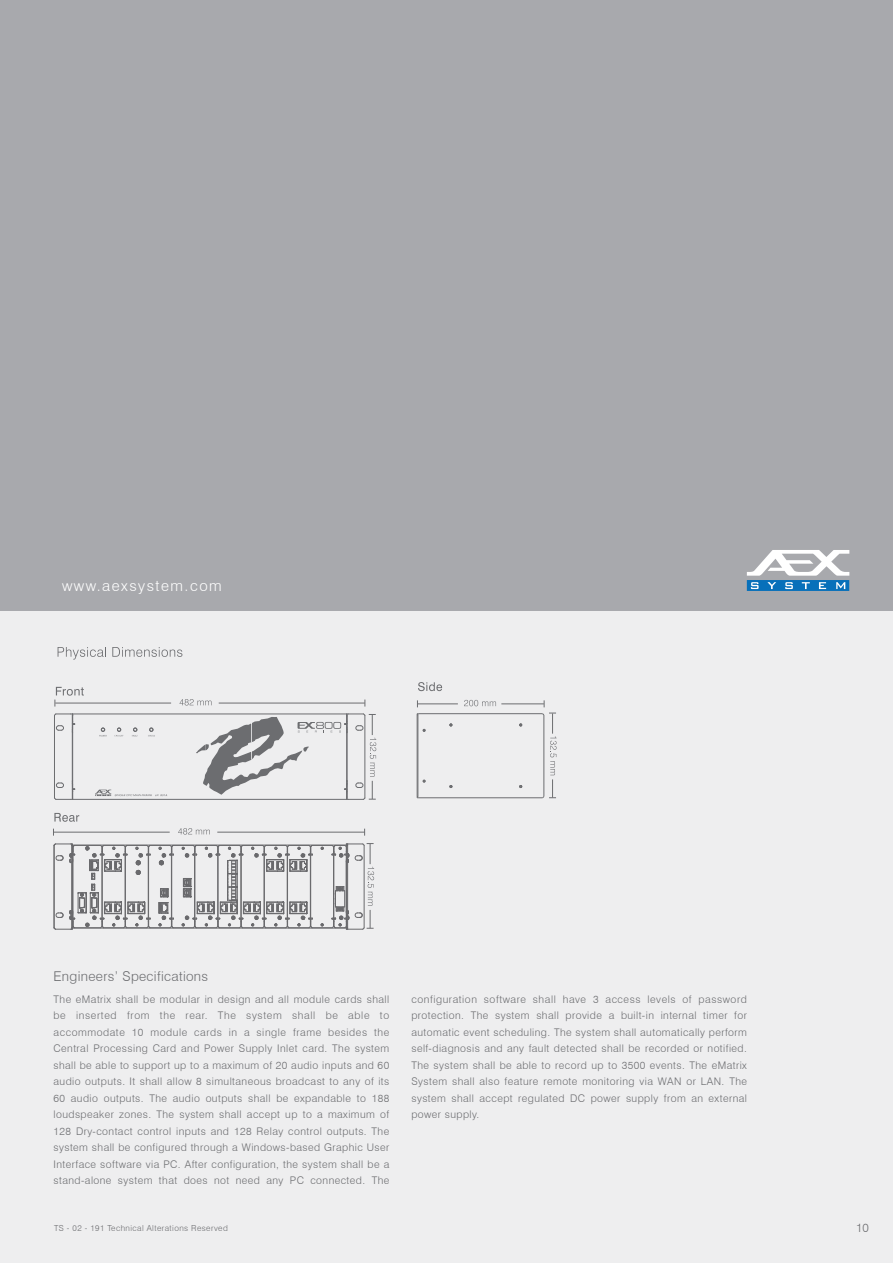
<style>
.page{position:relative;width:893px;height:1263px;background:#fff}
.page>*{position:absolute;margin:0;border:0;box-sizing:border-box;transform-origin:0 0}
.t1{font:300 15px "Swiss 721 BT";letter-spacing:.1em;color:#fff}
.t2{font:300 13.5px "Swiss 721 BT";letter-spacing:.025em;color:#6c6d70}
.t3{font:300 12px "Swiss 721 BT";color:#6c6d70}
.t4{font:300 10.5px/16.5px "Swiss 721 BT";letter-spacing:.04em;color:#6c6d70;text-align:justify}
.t5{font:300 8.25px "Swiss 721 BT";letter-spacing:.05em;color:#6c6d70}
</style>
<div class="page">
<div style="left:0;top:584px;width:893px;height:679px;background:#eeeeef"></div>
<div style="left:0;top:0;width:893px;height:611px;background:#a8a9ad"></div>
<svg style="left:747px;top:550px;width:102px;height:41px"></svg>
<hr style="left:417px;top:715px;width:1px;height:81px;background:#6c6d70">
<hr style="left:418px;top:715px;width:1px;height:81px;background:#6c6d70">
<hr style="left:419px;top:797px;width:124px;height:1px;background:#6c6d70">
<hr style="left:419px;top:713px;width:124px;height:1px;background:#6c6d70">
<svg style="left:418px;top:682px;width:24px;height:9px"></svg>
<svg style="left:180px;top:699px;width:32px;height:6px"></svg>
<svg style="left:54px;top:813px;width:25px;height:9px"></svg>
<svg style="left:55px;top:687px;width:29px;height:19px"></svg>
<hr style="left:219px;top:703px;width:146px;height:1px;background:#6c6d70">
<hr style="left:55px;top:703px;width:116px;height:1px;background:#6c6d70">
<svg style="left:178px;top:828px;width:32px;height:7px"></svg>
<hr style="left:217px;top:832px;width:148px;height:1px;background:#6c6d70">
<hr style="left:54px;top:832px;width:116px;height:1px;background:#6c6d70">
<svg style="left:464px;top:700px;width:32px;height:6px"></svg>
<hr style="left:501px;top:704px;width:43px;height:1px;background:#6c6d70">
<hr style="left:418px;top:704px;width:40px;height:1px;background:#6c6d70">
<svg style="left:542px;top:713px;width:15px;height:85px"></svg>
<svg style="left:58px;top:647px;width:48px;height:13px"></svg>
<svg style="left:112px;top:647px;width:70px;height:10px"></svg>
<svg style="left:54px;top:843px;width:320px;height:87px"></svg>
<hr style="left:310px;top:855px;width:1px;height:63px;background:#69696c">
<hr style="left:73px;top:799px;width:274px;height:1px;background:#6c6d70">
<hr style="left:73px;top:714px;width:274px;height:1px;background:#6c6d70">
<hr style="left:54px;top:715px;width:1px;height:83px;background:#6c6d70">
<hr style="left:72px;top:714px;width:1px;height:85px;background:#6c6d70">
<svg style="left:54px;top:780px;width:21px;height:20px"></svg>
<svg style="left:54px;top:713px;width:21px;height:20px"></svg>
<svg style="left:99px;top:728px;width:8px;height:8px"></svg>
<svg style="left:114px;top:728px;width:10px;height:8px"></svg>
<svg style="left:132px;top:728px;width:6px;height:8px"></svg>
<svg style="left:148px;top:728px;width:7px;height:8px"></svg>
<svg style="left:95px;top:790px;width:72px;height:6px"></svg>
<svg style="left:196px;top:713px;width:180px;height:87px"></svg>
<h1 class="t1" style="left:62px;top:576px;width:161px">www.aexsystem.com</h1>
<p class="t2" style="left:53px;top:968px;width:156px">Engineers’ Specifications</p>
<p class="t4" style="left:54px;top:991px;width:337px">The eMatrix shall be modular in design and all module cards shall be inserted from the rear. The system shall be able to accommodate 10 module cards in a single frame besides the Central Processing Card and Power Supply Inlet card. The system shall be able to support up to a maximum of 20 audio inputs and 60 audio outputs. It shall allow 8 simultaneous broadcast to any of its 60 audio outputs. The audio outputs shall be expandable to 188 loudspeaker zones. The system shall accept up to a maximum of 128 Dry-contact control inputs and 128 Relay control outputs. The system shall be configured through a Windows-based Graphic User Interface software via PC. After configuration, the system shall be a stand-alone system that does not need any PC connected. The</p>
<p class="t4" style="left:411px;top:991px;width:337px">configuration software shall have 3 access levels of password protection. The system shall provide a built-in internal timer for automatic event scheduling. The system shall automatically perform self-diagnosis and any fault detected shall be recorded or notified.<br>The system shall be able to record up to 3500 events. The eMatrix System shall also feature remote monitoring via WAN or LAN. The system shall accept regulated DC power supply from an external power supply.</p>
<p class="t5" style="left:54px;top:1223px;width:175px">TS - 02 - 191 Technical Alterations Reserved</p>
<p class="t3" style="left:856px;top:1220px;width:14px">10</p>
</div>
